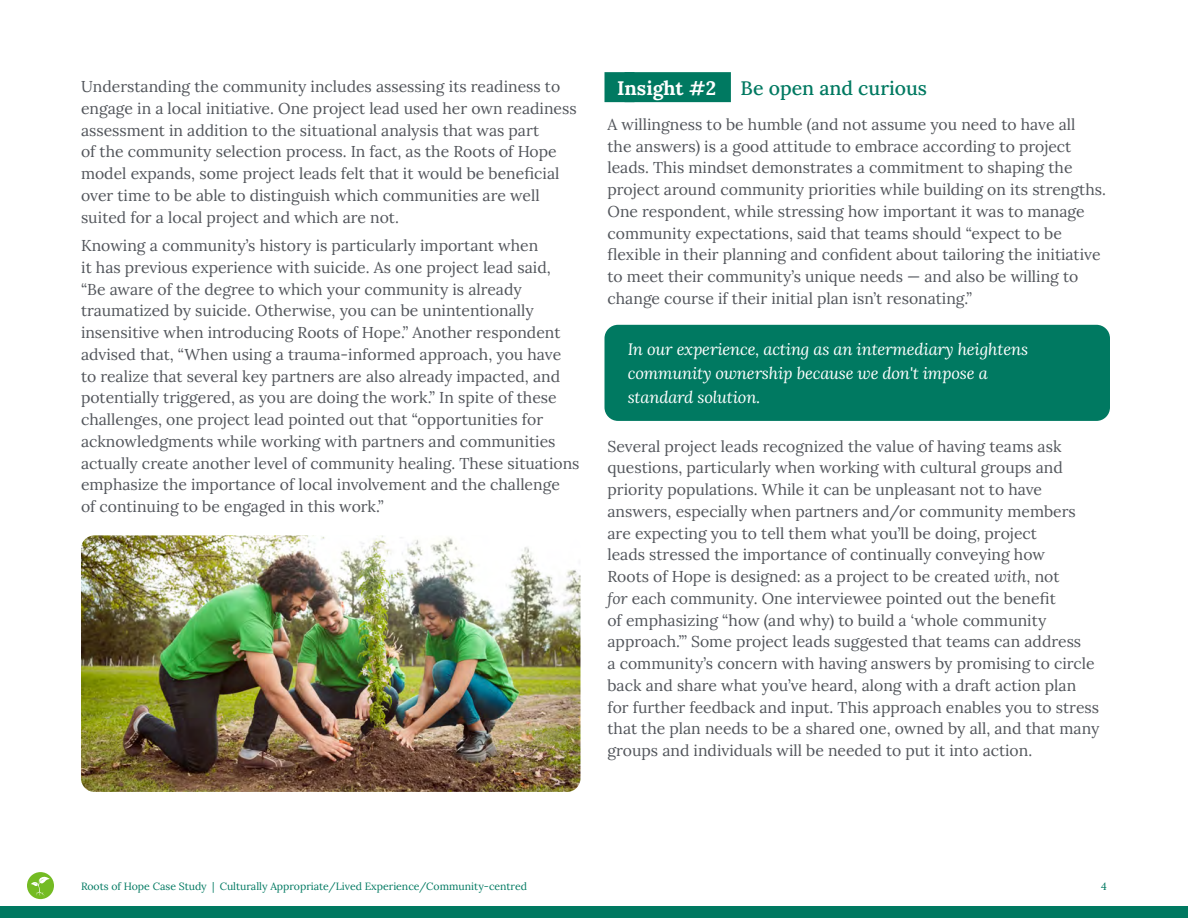
<style>
.page{position:relative;width:1188px;height:918px;background:#fff}
.page>*{position:absolute;margin:0;border:0;box-sizing:border-box;transform-origin:0 0}
.H3_-_bloc{font:500 19.5px "Lora";color:#007961}
.P_-_Quote{font:italic 16.5px/24px "Lora";letter-spacing:-.01em;color:#fff}
.P_-_Paragraphe{font:15.75px/21.8px "Lora";color:#52555b}
.t1{font:10.5px "Lora";color:#007961}
.s1{font-weight:700;color:#fff}
.s2{font-weight:700}
.s3{font-style:italic}
</style>
<div class="page">
<div style="left:27px;top:872px;width:27px;height:27px;background:#74bb23;border-radius:50%"></div>
<svg style="left:31px;top:877px;width:19px;height:20px"></svg>
<div style="left:0;top:906px;width:1188px;height:12px;background:#007961"></div>
<img style="left:81px;top:535px;width:499px;height:257px">
<div style="left:604px;top:72px;width:30px;height:30px;background:#007961"></div>
<div style="left:625px;top:72px;width:106px;height:30px;background:#007961"></div>
<div style="left:604px;top:325px;width:506px;height:96px;background:#007961;border-radius:14px"></div>
<p class="P_-_Paragraphe" style="left:81px;top:75px;width:497px">Understanding the community includes assessing its readiness to engage in a local initiative. One project lead used her own readiness assessment in addition to the situational analysis that was part<br>of the community selection process. In fact, as the Roots of Hope model expands, some project leads felt that it would be beneficial over time to be able to distinguish which communities are well suited for a local project and which are not.</p>
<p class="P_-_Paragraphe" style="left:81px;top:234px;width:500px">Knowing a community’s history is particularly important when<br>it has previous experience with suicide. As one project lead said,<br>“Be aware of the degree to which your community is already traumatized by suicide. Otherwise, you can be unintentionally insensitive when introducing Roots of Hope.” Another respondent advised that, “When using a trauma-informed approach, you have to realize that several key partners are also already impacted, and potentially triggered, as you are doing the work.” In spite of these challenges, one project lead pointed out that “opportunities for acknowledgments while working with partners and communities actually create another level of community healing. These situations emphasize the importance of local involvement and the challenge<br>of continuing to be engaged in this work.”</p>
<p class="H3_-_bloc" style="left:617px;top:73px;width:311px"><span class="s1">Insight #2</span> <span class="s2">|</span> Be open and curious</p>
<p class="P_-_Paragraphe" style="left:608px;top:112px;width:500px">A willingness to be humble (and not assume you need to have all<br>the answers) is a good attitude to embrace according to project leads. This mindset demonstrates a commitment to shaping the project around community priorities while building on its strengths.<br>One respondent, while stressing how important it was to manage community expectations, said that teams should “expect to be flexible in their planning and confident about tailoring the initiative to meet their community’s unique needs — and also be willing to change course if their initial plan isn’t resonating.”</p>
<p class="P_-_Quote" style="left:628px;top:337px;width:402px">In our experience, acting as an intermediary heightens community ownership because we don't impose a standard solution.</p>
<p class="P_-_Paragraphe" style="left:607px;top:434px;width:493px">Several project leads recognized the value of having teams ask questions, particularly when working with cultural groups and priority populations. While it can be unpleasant not to have answers, especially when partners and/or community members are expecting you to tell them what you’ll be doing, project<br>leads stressed the importance of continually conveying how<br>Roots of Hope is designed: as a project to be created <span class="s3">with</span>, not<br><span class="s3">for</span> each community. One interviewee pointed out the benefit<br>of emphasizing “how (and why) to build a ‘whole community approach.’” Some project leads suggested that teams can address<br>a community’s concern with having answers by promising to circle back and share what you’ve heard, along with a draft action plan for further feedback and input. This approach enables you to stress that the plan needs to be a shared one, owned by all, and that many groups and individuals will be needed to put it into action.</p>
<p class="t1" style="left:81px;top:878px;width:447px">Roots of Hope Case Study | Culturally Appropriate/Lived Experience/Community-centred</p>
<p class="t1" style="left:1101px;top:878px;width:7px">4</p>
</div>
